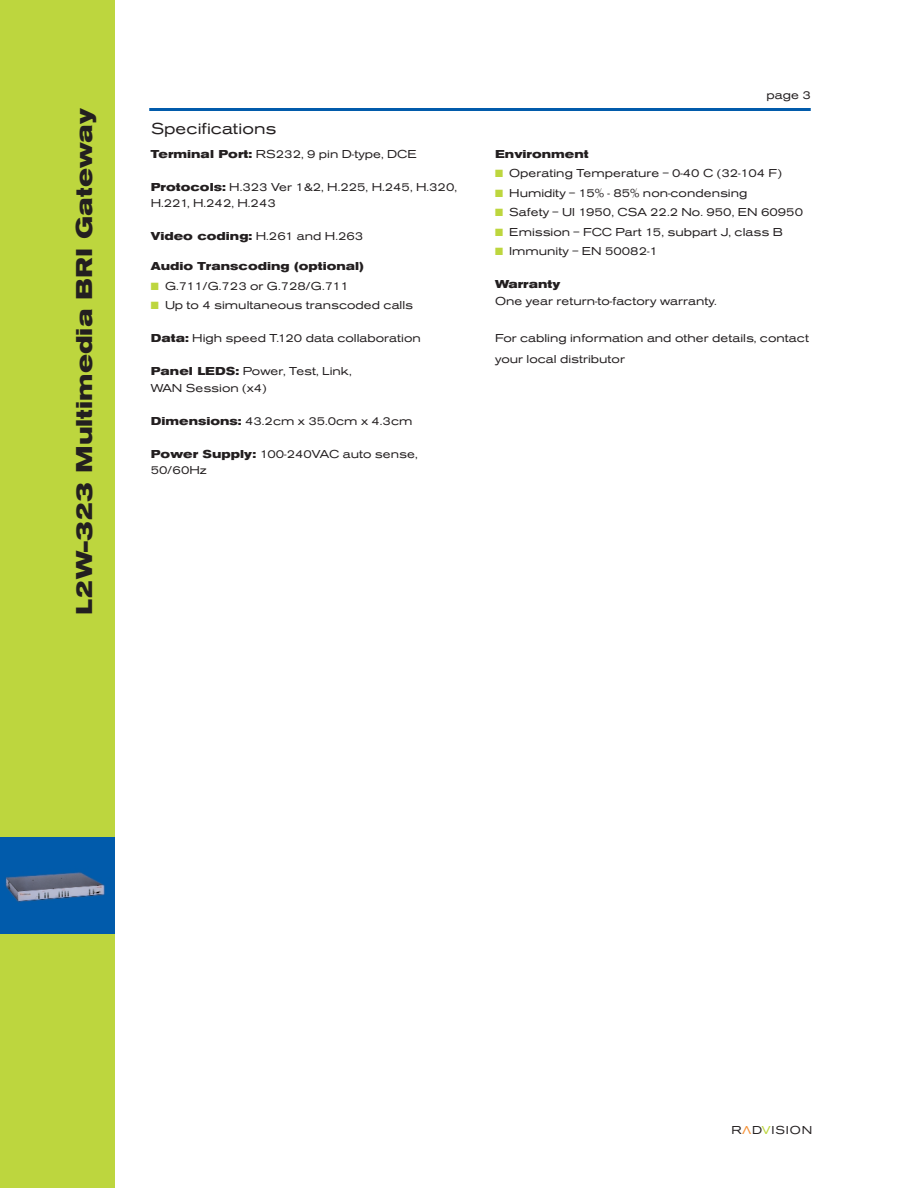
<style>
.page{position:relative;width:918px;height:1188px;background:#fff}
.page>*{position:absolute;margin:0;border:0;box-sizing:border-box;transform-origin:0 0}
.t1{font:24px "A Grotesk Bld Ext";color:#231f20}
.t2{font:expanded 16.5px "A Grotesk";color:#231f20}
.t3{font:expanded 12px/16.5px "A Grotesk";color:#231f20}
.t4{font:12px "A Grotesk Bld Ext";color:#231f20}
.t5{font:expanded 12px "A Grotesk";letter-spacing:.07em;color:#231f20}
.t6{font:expanded 12px "A Grotesk";color:#f69238}
.s1{font-family:"A Grotesk Bld Ext";font-stretch:normal}
.s2{color:#bdd63e}
</style>
<div class="page">
<div style="left:0;top:0;width:115px;height:1188px;background:#bdd63e"></div>
<hr style="left:149px;top:108px;width:662px;height:3px;background:#015bab">
<img style="left:0;top:837px;width:115px;height:97px">
<h1 class="t1" style="left:75px;top:615px;width:508px;rotate:-90deg">L2W-323 Multimedia BRI Gateway</h1>
<h2 class="t2" style="left:151px;top:122px;width:127px">Specifications</h2>
<p class="t3" style="left:151px;top:147px;width:268px"><span class="s1">Terminal Port:</span> RS232, 9 pin D-type, DCE</p>
<p class="t3" style="left:151px;top:180px;width:308px"><span class="s1">Protocols:</span> H.323 Ver 1&amp;2, H.225, H.245, H.320,<br>H.221, H.242, H.243</p>
<p class="t3" style="left:151px;top:229px;width:214px"><span class="s1">Video coding:</span> H.261 and H.263</p>
<p class="t4" style="left:151px;top:262px;width:215px">Audio Transcoding (optional)</p>
<p class="t3" style="left:151px;top:279px;width:199px"><span class="s2">■</span> G.711/G.723 or G.728/G.711</p>
<p class="t3" style="left:151px;top:298px;width:264px"><span class="s2">■</span> Up to 4 simultaneous transcoded calls</p>
<p class="t3" style="left:151px;top:331px;width:272px"><span class="s1">Data:</span> High speed T.120 data collaboration</p>
<p class="t3" style="left:151px;top:364px;width:202px"><span class="s1">Panel LEDS:</span> Power, Test, Link,<br>WAN Session (x4)</p>
<p class="t3" style="left:151px;top:414px;width:263px"><span class="s1">Dimensions:</span> 43.2cm x 35.0cm x 4.3cm</p>
<p class="t3" style="left:151px;top:447px;width:268px"><span class="s1">Power Supply:</span> 100-240VAC auto sense,<br>50/60Hz</p>
<p class="t3" style="left:766px;top:88px;width:46px">page 3</p>
<p class="t4" style="left:495px;top:149px;width:95px">Environment</p>
<p class="t3" style="left:495px;top:166px;width:288px"><span class="s2">■</span> Operating Temperature – 0-40 C (32-104 F)</p>
<p class="t3" style="left:495px;top:186px;width:254px"><span class="s2">■</span> Humidity – 15% - 85% non-condensing</p>
<p class="t3" style="left:495px;top:205px;width:310px"><span class="s2">■</span> Safety – Ul 1950, CSA 22.2 No. 950, EN 60950</p>
<p class="t3" style="left:495px;top:225px;width:289px"><span class="s2">■</span> Emission – FCC Part 15, subpart J, class B</p>
<p class="t3" style="left:495px;top:244px;width:164px"><span class="s2">■</span> Immunity – EN 50082-1</p>
<p class="t4" style="left:495px;top:280px;width:67px">Warranty</p>
<p class="t3" style="left:495px;top:294px;width:223px">One year return-to-factory warranty.</p>
<p class="t3" style="left:495px;top:329px;width:316px;line-height:21px">For cabling information and other details, contact your local distributor</p>
<p class="t5" style="left:731px;top:1125px;width:82px">R D<span class="s2">V</span>ISION</p>
<p class="t6" style="left:751px;top:1134px;width:10px;rotate:-180deg">V</p>
</div>
